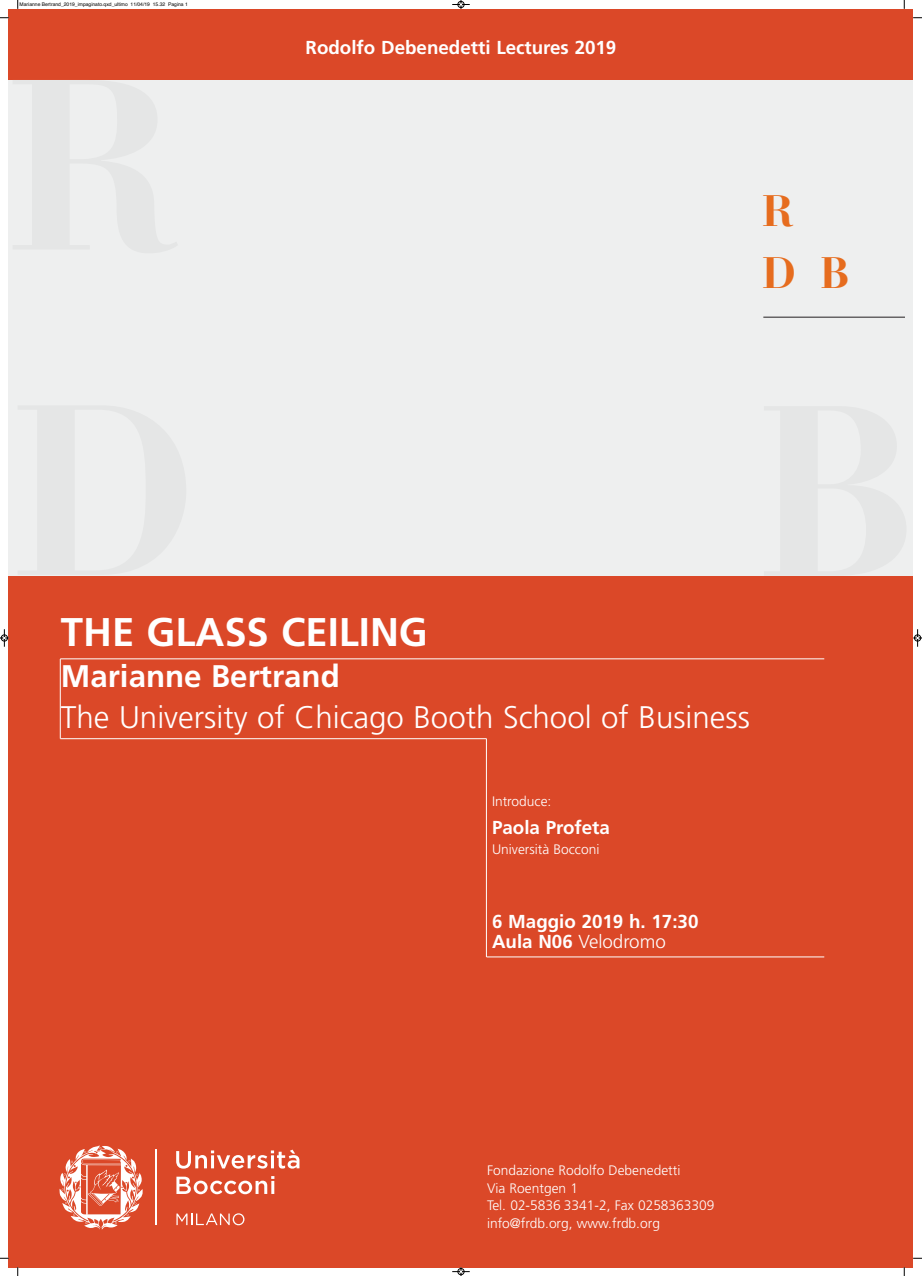
<style>
.page{position:relative;width:922px;height:1276px;background:#fff}
.page>*{position:absolute;margin:0;border:0;box-sizing:border-box;transform-origin:0 0}
.t1{font:700 43.75px/62.2px "Bauer Bodoni";color:#e66c1e}
.t2{font:700 40px "Frutiger";color:#fff}
.t3{font:300 31.25px "Frutiger";color:#fff}
.t4{font:700 31.25px "Frutiger";color:#fff}
.t5{font:700 18.75px/20px "Frutiger";color:#fff}
.t6{font:300 13.75px/17.5px "Frutiger";color:#fff}
.t7{font:5px "Helvetica";color:#000}
.s1{font-weight:300}
</style>
<div class="page">
<div style="left:9px;top:576px;width:903px;height:691px;background:#db4828"></div>
<div style="left:9px;top:80px;width:903px;height:496px;background:#eeefef"></div>
<hr style="left:763px;top:317px;width:141px;height:1px;background:#231f20">
<div style="left:9px;top:9px;width:903px;height:71px;background:#db4828"></div>
<hr style="left:60px;top:659px;width:764px;height:1px;background:#fff">
<hr style="left:60px;top:738px;width:426px;height:1px;background:#fff">
<hr style="left:486px;top:957px;width:338px;height:1px;background:#fff">
<hr style="left:486px;top:738px;width:1px;height:219px;background:#fff">
<hr style="left:60px;top:659px;width:1px;height:79px;background:#fff">
<svg style="left:176px;top:1149px;width:123px;height:19px"></svg>
<svg style="left:176px;top:1176px;width:98px;height:18px"></svg>
<svg style="left:176px;top:1213px;width:68px;height:12px"></svg>
<hr style="left:155px;top:1149px;width:2px;height:76px;background:#fff">
<svg style="left:59px;top:1145px;width:84px;height:84px"></svg>
<svg style="left:452px;top:0;width:17px;height:9px"></svg>
<svg style="left:452px;top:1267px;width:17px;height:9px"></svg>
<svg style="left:0;top:629px;width:9px;height:18px"></svg>
<svg style="left:912px;top:629px;width:9px;height:18px"></svg>
<p class="t7" style="left:20px;top:1px;width:170px">Marianne Bertrand_2019_impaginato.qxd_ultimo 11/04/19 15.32 Pagina 1</p>
<h3 class="t5" style="left:305px;top:39px;width:312px">Rodolfo Debenedetti Lectures 2019</h3>
<h1 class="t1" style="left:761px;top:185px;width:89px">R<br>D B</h1>
<h2 class="t2" style="left:61px;top:615px;width:368px">THE GLASS CEILING</h2>
<h3 class="t4" style="left:61px;top:663px;width:280px">Marianne Bertrand</h3>
<h3 class="t3" style="left:61px;top:704px;width:690px">The University of Chicago Booth School of Business</h3>
<p class="t6" style="left:492px;top:794px;width:61px">Introduce:</p>
<h3 class="t5" style="left:492px;top:819px;width:119px">Paola Profeta</h3>
<p class="t6" style="left:492px;top:842px;width:109px">Università Bocconi</p>
<h3 class="t5" style="left:492px;top:913px;width:208px">6 Maggio 2019 h. 17:30<br>Aula N06 <span class="s1">Velodromo</span></h3>
<p class="t6" style="left:487px;top:1162px;width:229px">Fondazione Rodolfo Debenedetti<br>Via Roentgen 1<br>Tel. 02-5836 3341-2, Fax 0258363309 info@frdb.org, www.frdb.org</p>
</div>
